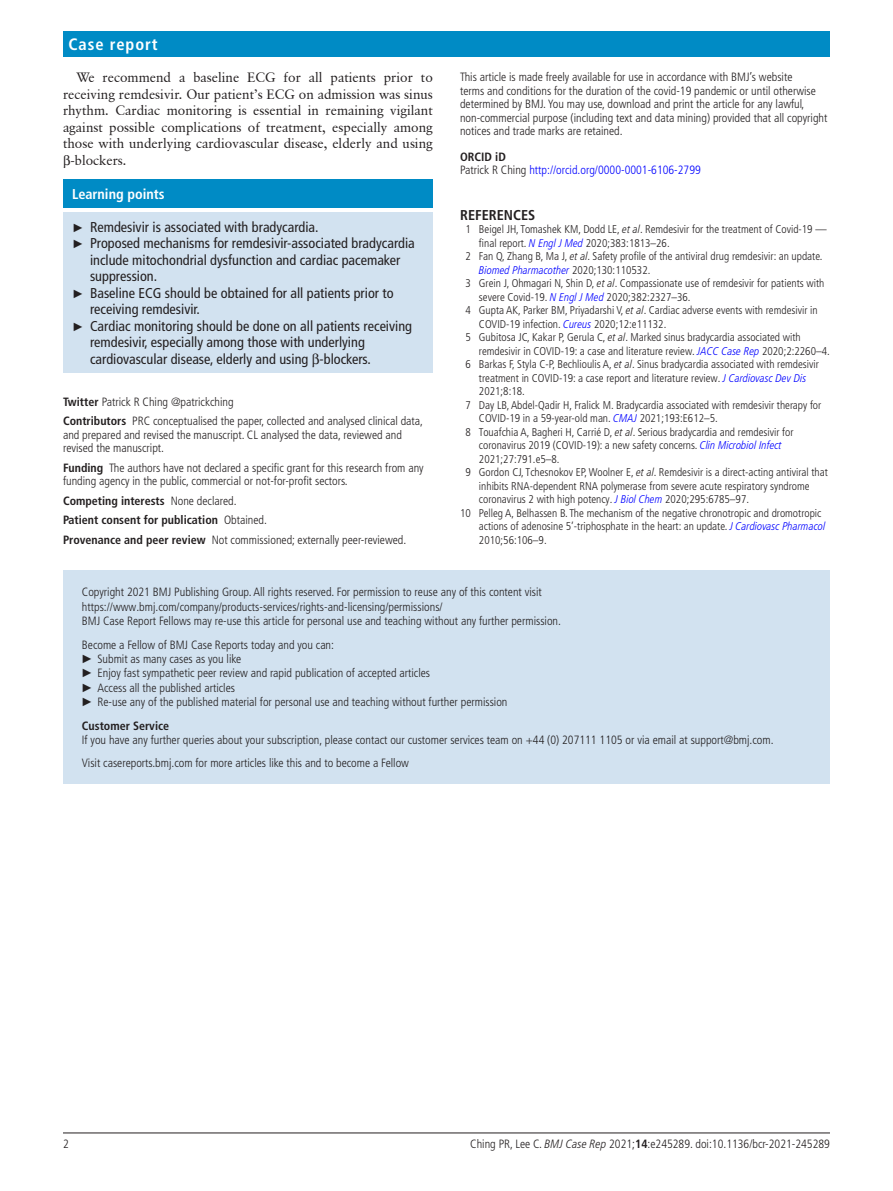
<style>
.page{position:relative;width:893px;height:1191px;background:#fff}
.page>*{position:absolute;margin:0;border:0;box-sizing:border-box;transform-origin:0 0}
.t1{font:700 condensed 16.5px "Frutiger LT Pro";letter-spacing:.055em;color:#fff}
.t2{font:condensed 14.25px "Frutiger LT Pro";color:#231f20}
.t3{font:700 condensed 14.25px "Frutiger LT Pro";color:#fff}
.t4{font:700 condensed 14.25px "Frutiger LT Std";color:#231f20}
.t5{font:13.5px "Classical Garamond BT";color:#231f20}
.t6{font:300 condensed 12px/13.5px "Frutiger LT Pro";color:#231f20}
.t7{font:700 condensed 12px/19.5px "Frutiger LT Pro";color:#231f20}
.t8{font:300 condensed 12px/13.5px "Frutiger LT Pro";color:#00f}
.t9{font:300 condensed 11.25px "Frutiger LT Pro";color:#231f20}
.t10{font:italic 300 condensed 11.25px "Frutiger LT Pro";color:#00f}
.s1{font-family:"Arial";font-stretch:normal;font-size:12px}
.s2{font-weight:700}
.s3{font-weight:300}
.s4{font-weight:700;color:#231f20}
.s5{color:#231f20}
.s6{font-style:italic}
.s7{font-style:italic;color:#00f}
.s8{font-style:normal;color:#231f20}
.s9{font-family:"Arial";font-weight:400;font-stretch:normal}
</style>
<div class="page">
<hr style="left:63px;top:1132px;width:767px;height:1px;background:#231f20">
<div style="left:63px;top:31px;width:767px;height:25px;background:#008bc5"></div>
<div style="left:63px;top:179px;width:370px;height:29px;background:#008bc5"></div>
<div style="left:63px;top:212px;width:370px;height:161px;background:#d2e2f0"></div>
<div style="left:63px;top:571px;width:767px;height:213px;background:#d2e2f0"></div>
<h1 class="t1" style="left:69px;top:34px;width:91px">Case report</h1>
<p class="t5" style="left:76px;top:69px;width:358px">We recommend a baseline ECG for all patients prior to</p>
<p class="t5" style="left:63px;top:86px;width:371px">receiving remdesivir. Our patient’s ECG on admission was sinus</p>
<p class="t5" style="left:63px;top:102px;width:371px">rhythm. Cardiac monitoring is essential in remaining vigilant</p>
<p class="t5" style="left:63px;top:119px;width:371px">against possible complications of treatment, especially among</p>
<p class="t5" style="left:63px;top:135px;width:371px">those with underlying cardiovascular disease, elderly and using</p>
<p class="t5" style="left:70px;top:152px;width:58px">-blockers.</p>
<p class="t3" style="left:72px;top:185px;width:94px">Learning points</p>
<p class="t2" style="left:72px;top:218px;width:248px"><span class="s1">►</span> Remdesivir is associated with bradycardia.</p>
<p class="t2" style="left:72px;top:235px;width:344px"><span class="s1">►</span> Proposed mechanisms for remdesivir-associated bradycardia</p>
<p class="t2" style="left:90px;top:251px;width:312px">include mitochondrial dysfunction and cardiac pacemaker</p>
<p class="t2" style="left:90px;top:268px;width:69px">suppression.</p>
<p class="t2" style="left:72px;top:284px;width:323px"><span class="s1">►</span> Baseline ECG should be obtained for all patients prior to</p>
<p class="t2" style="left:90px;top:301px;width:111px">receiving remdesivir.</p>
<p class="t2" style="left:72px;top:317px;width:342px"><span class="s1">►</span> Cardiac monitoring should be done on all patients receiving</p>
<p class="t2" style="left:90px;top:334px;width:276px">remdesivir, especially among those with underlying</p>
<p class="t2" style="left:90px;top:350px;width:282px">cardiovascular disease, elderly and using -blockers.</p>
<p class="t6" style="left:63px;top:392px;width:362px;line-height:19.5px"><span class="s2">Twitter</span> Patrick R Ching @patrickching<br><span class="s2">Contributors</span> PRC conceptualised the paper, collected and analysed clinical data,</p>
<p class="t6" style="left:63px;top:428px;width:341px">and prepared and revised the manuscript. CL analysed the data, reviewed and revised the manuscript.</p>
<p class="t6" style="left:63px;top:461px;width:362px"><span class="s2">Funding</span> The authors have not declared a specific grant for this research from any funding agency in the public, commercial or not-for-profit sectors.</p>
<p class="t7" style="left:63px;top:491px;width:345px">Competing interests <span class="s3">None declared.<br></span>Patient consent for publication <span class="s3">Obtained.<br></span>Provenance and peer review <span class="s3">Not commissioned; externally peer-reviewed.</span></p>
<p class="t6" style="left:460px;top:70px;width:369px">This article is made freely available for use in accordance with BMJ’s website<br>terms and conditions for the duration of the covid-19 pandemic or until otherwise determined by BMJ. You may use, download and print the article for any lawful, non-commercial purpose (including text and data mining) provided that all copyright notices and trade marks are retained.</p>
<p class="t8" style="left:460px;top:150px;width:242px"><span class="s4">ORCID iD<br></span><span class="s5">Patrick R Ching</span> http://orcid.org/0000-0001-6106-2799</p>
<p class="t4" style="left:460px;top:206px;width:77px">REFERENCES</p>
<p class="t9" style="left:465px;top:223px;width:363px">1 Beigel JH, Tomashek KM, Dodd LE, <span class="s6">et al</span>. Remdesivir for the treatment of Covid-19 —</p>
<p class="t9" style="left:479px;top:236px;width:192px">final report. <span class="s7">N Engl J Med</span> 2020;383:1813–26.</p>
<p class="t9" style="left:465px;top:250px;width:358px">2 Fan Q, Zhang B, Ma J, <span class="s6">et al</span>. Safety profile of the antiviral drug remdesivir: an update.</p>
<p class="t10" style="left:479px;top:263px;width:173px">Biomed Pharmacother <span class="s8">2020;130:110532.</span></p>
<p class="t9" style="left:465px;top:277px;width:360px">3 Grein J, Ohmagari N, Shin D, <span class="s6">et al</span>. Compassionate use of remdesivir for patients with</p>
<p class="t9" style="left:479px;top:290px;width:213px">severe Covid-19. <span class="s7">N Engl J Med</span> 2020;382:2327–36.</p>
<p class="t9" style="left:465px;top:304px;width:354px">4 Gupta AK, Parker BM, Priyadarshi V, <span class="s6">et al</span>. Cardiac adverse events with remdesivir in</p>
<p class="t9" style="left:479px;top:317px;width:189px">COVID-19 infection. <span class="s7">Cureus</span> 2020;12:e11132.</p>
<p class="t9" style="left:465px;top:331px;width:337px">5 Gubitosa JC, Kakar P, Gerula C, <span class="s6">et al</span>. Marked sinus bradycardia associated with</p>
<p class="t9" style="left:479px;top:344px;width:352px">remdesivir in COVID-19: a case and literature review. <span class="s7">JACC Case Rep</span> 2020;2:2260–4.</p>
<p class="t9" style="left:465px;top:358px;width:355px">6 Barkas F, Styla C-P, Bechlioulis A, <span class="s6">et al</span>. Sinus bradycardia associated with remdesivir</p>
<p class="t9" style="left:479px;top:371px;width:329px">treatment in COVID-19: a case report and literature review. <span class="s7">J Cardiovasc Dev Dis</span></p>
<p class="t9" style="left:479px;top:385px;width:47px">2021;8:18.</p>
<p class="t9" style="left:465px;top:398px;width:357px">7 Day LB, Abdel-Qadir H, Fralick M. Bradycardia associated with remdesivir therapy for</p>
<p class="t9" style="left:479px;top:412px;width:240px">COVID-19 in a 59-year-old man. <span class="s7">CMAJ</span> 2021;193:E612–5.</p>
<p class="t9" style="left:465px;top:425px;width:330px">8 Touafchia A, Bagheri H, Carrié D, <span class="s6">et al</span>. Serious bradycardia and remdesivir for</p>
<p class="t9" style="left:479px;top:439px;width:304px">coronavirus 2019 (COVID-19): a new safety concerns. <span class="s7">Clin Microbiol Infect</span></p>
<p class="t9" style="left:479px;top:452px;width:82px">2021;27:791.e5–8.</p>
<p class="t9" style="left:465px;top:466px;width:364px">9 Gordon CJ, Tchesnokov EP, Woolner E, <span class="s6">et al</span>. Remdesivir is a direct-acting antiviral that</p>
<p class="t9" style="left:479px;top:479px;width:332px">inhibits RNA-dependent RNA polymerase from severe acute respiratory syndrome</p>
<p class="t9" style="left:479px;top:493px;width:272px">coronavirus 2 with high potency. <span class="s7">J Biol Chem</span> 2020;295:6785–97.</p>
<p class="t9" style="left:460px;top:506px;width:363px">10 Pelleg A, Belhassen B. The mechanism of the negative chronotropic and dromotropic</p>
<p class="t9" style="left:479px;top:520px;width:348px">actions of adenosine 5’-triphosphate in the heart: an update. <span class="s7">J Cardiovasc Pharmacol</span></p>
<p class="t9" style="left:479px;top:533px;width:69px">2010;56:106–9.</p>
<p class="t6" style="left:82px;top:585px;width:481px;line-height:14.4px">Copyright 2021 BMJ Publishing Group. All rights reserved. For permission to reuse any of this content visit https://www.bmj.com/company/products-services/rights-and-licensing/permissions/<br>BMJ Case Report Fellows may re-use this article for personal use and teaching without any further permission.</p>
<p class="t6" style="left:81px;top:637px;width:428px;line-height:14.4px">Become a Fellow of BMJ Case Reports today and you can:<br><span class="s9">►</span> Submit as many cases as you like<br><span class="s9">►</span> Enjoy fast sympathetic peer review and rapid publication of accepted articles<br><span class="s9">►</span> Access all the published articles<br><span class="s9">►</span> Re-use any of the published material for personal use and teaching without further permission</p>
<p class="t7" style="left:82px;top:715px;width:89px">Customer Service</p>
<p class="t6" style="left:82px;top:728px;width:693px;line-height:23.4px">If you have any further queries about your subscription, please contact our customer services team on +44 (0) 207111 1105 or via email at support@bmj.com.<br>Visit casereports.bmj.com for more articles like this and to become a Fellow</p>
<p class="t6" style="left:63px;top:1136px;width:7px">2</p>
<p class="t6" style="left:470px;top:1136px;width:361px">Ching PR, Lee C. <span class="s6">BMJ Case Rep</span> 2021;<span class="s2">14</span>:e245289. doi:10.1136/bcr-2021-245289</p>
</div>
